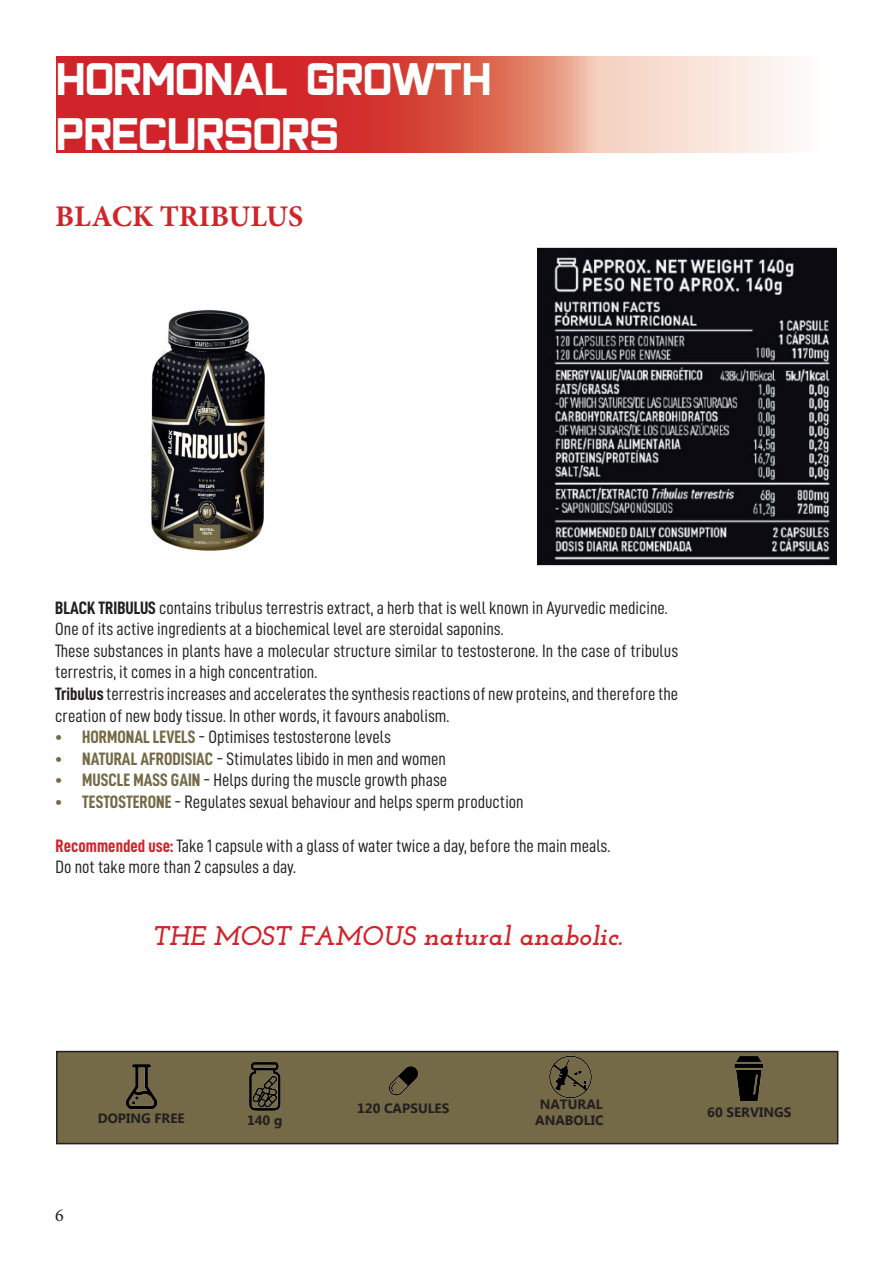
<style>
.page{position:relative;width:893px;height:1263px;background:#fff}
.page>*{position:absolute;margin:0;border:0;box-sizing:border-box;transform-origin:0 0}
.t1{font:45.3px/54.3px "Closeness";color:#fff}
.t2{font:700 30px "Minion Pro";color:#d1232a}
.t3{font:italic 100 27px "Josefin Slab";color:#d0232a}
.t4{font:18px/21.6px "D DIN Condensed";color:#231f20}
.t5{font:18px "Minion Pro";color:#231f20}
.t6{font:700 13.5px/16.2px "Microsoft New Tai Lue";color:#231f20;text-align:center}
.s1{font-family:"D DIN Condensed Bold"}
.s2{font-family:"D DIN Condensed Bold";color:#746a47}
.s3{font-family:"D DIN Condensed Bold";color:#d1232a}
</style>
<div class="page">
<img style="left:151px;top:309px;width:114px;height:242px">
<img style="left:537px;top:247px;width:300px;height:319px">
<div style="left:57px;top:1051px;width:781px;height:92px;background:#746a47"></div>
<div style="left:56px;top:1051px;width:782px;height:93px;border:2px solid #231f20"></div>
<svg style="left:56px;top:56px;width:736px;height:96px;background:#df6d67"></svg>
<img style="left:125px;top:1064px;width:33px;height:46px">
<img style="left:249px;top:1062px;width:32px;height:49px">
<img style="left:389px;top:1066px;width:30px;height:30px">
<img style="left:549px;top:1055px;width:43px;height:44px">
<img style="left:734px;top:1056px;width:29px;height:45px">
<h1 class="t1" style="left:56px;top:52px;width:437px">HORMONAL GROWTH<br>PRECURSORS</h1>
<h2 class="t2" style="left:55px;top:199px;width:249px">BLACK TRIBULUS</h2>
<p class="t4" style="left:55px;top:596px;width:624px"><span class="s1">BLACK TRIBULUS</span> contains tribulus terrestris extract, a herb that is well known in Ayurvedic medicine.<br>One of its active ingredients at a biochemical level are steroidal saponins.<br>These substances in plants have a molecular structure similar to testosterone. In the case of tribulus terrestris, it comes in a high concentration.<br><span class="s1">Tribulus</span> terrestris increases and accelerates the synthesis reactions of new proteins, and therefore the creation of new body tissue. In other words, it favours anabolism.</p>
<p class="t4" style="left:55px;top:726px;width:337px"><span class="s2">• HORMONAL LEVELS</span> - Optimises testosterone levels</p>
<p class="t4" style="left:55px;top:747px;width:392px"><span class="s2">• NATURAL AFRODISIAC</span> - Stimulates libido in men and women</p>
<p class="t4" style="left:55px;top:769px;width:394px"><span class="s2">• MUSCLE MASS GAIN</span> - Helps during the muscle growth phase</p>
<p class="t4" style="left:55px;top:791px;width:470px"><span class="s2">• TESTOSTERONE</span> - Regulates sexual behaviour and helps sperm production</p>
<p class="t4" style="left:56px;top:834px;width:556px"><span class="s3">Recommended use:</span> Take 1 capsule with a glass of water twice a day, before the main meals.<br>Do not take more than 2 capsules a day.</p>
<h3 class="t3" style="left:152px;top:920px;width:472px">THE MOST FAMOUS natural anabolic.</h3>
<p class="t5" style="left:55px;top:1203px;width:10px">6</p>
<p class="t6" style="left:98px;top:1111px;width:88px">DOPING FREE</p>
<p class="t6" style="left:247px;top:1113px;width:37px">140 g</p>
<p class="t6" style="left:357px;top:1101px;width:94px">120 CAPSULES</p>
<p class="t6" style="left:535px;top:1097px;width:70px">NATURAL<br>ANABOLIC</p>
<p class="t6" style="left:707px;top:1105px;width:85px">60 SERVINGS</p>
</div>
